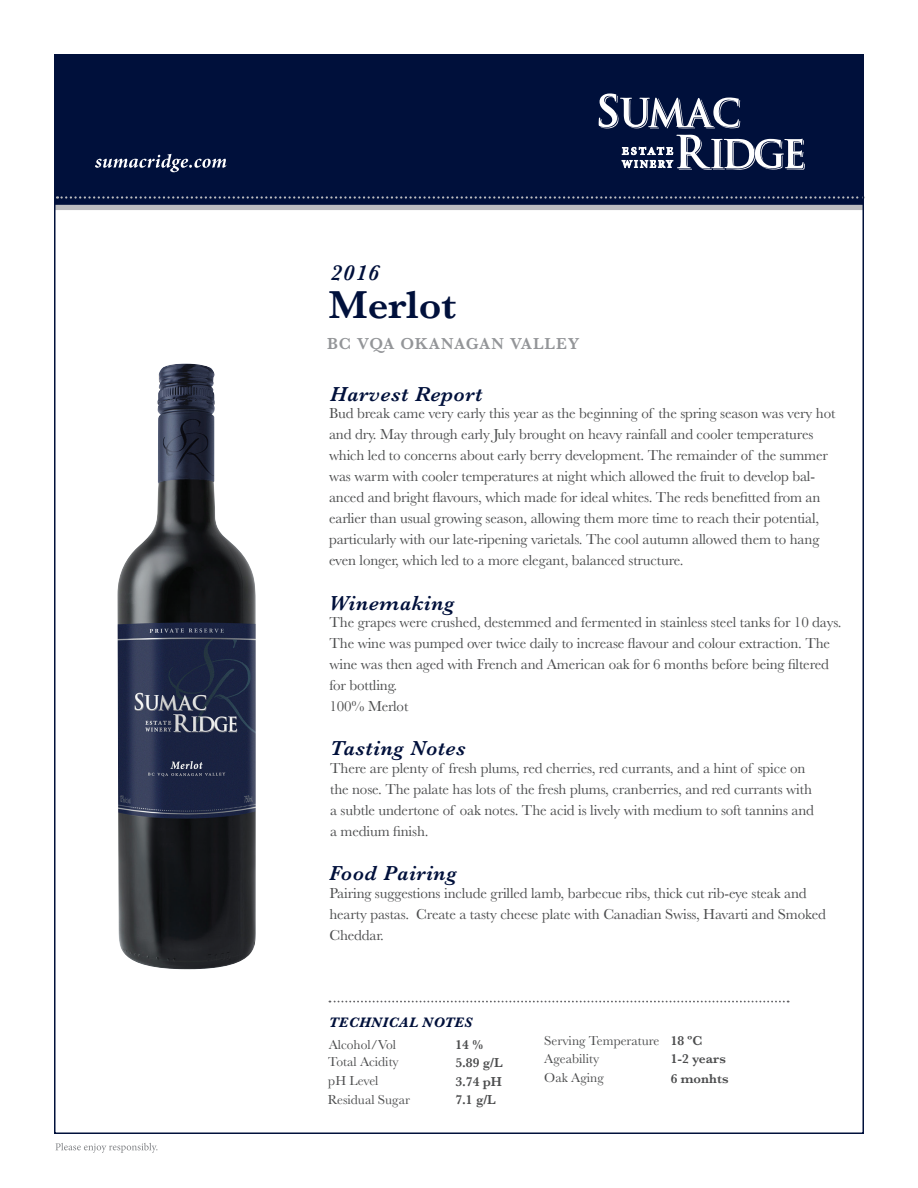
<style>
.page{position:relative;width:918px;height:1188px;background:#fff}
.page>*{position:absolute;margin:0;border:0;box-sizing:border-box;transform-origin:0 0}
.Title_2{font:600 40.5px "Baskerville";color:#00103b}
.Title_1{font:italic 600 22.5px "Baskerville";color:#00103b}
.Subtitle_for_body_te{font:italic 600 21px "Baskerville";letter-spacing:.03em;color:#00103b}
.Title_3{font:600 16.5px "Baskerville";letter-spacing:.05em;color:#939598}
.Body_Text{font:15px/21px "Baskerville";letter-spacing:-.01em;color:#4b4c4d}
.Subtitle_for_Tech_No{font:italic 700 14.25px "Baskerville";letter-spacing:.03em;color:#00103b}
.Titles_tech_Notes{font:13.5px "Baskerville";color:#4b4c4d}
.Tech_Notes_Body_text{font:600 13.5px "Baskerville";color:#4b4c4d}
</style>
<div class="page">
<div style="left:55px;top:54px;width:809px;height:151px;background:#00103b"></div>
<div style="left:54px;top:205px;width:810px;height:5px;background:#bcbdc0"></div>
<svg style="left:57px;top:196px;width:802px;height:3px"></svg>
<svg style="left:56px;top:1143px;width:101px;height:10px"></svg>
<svg style="left:329px;top:1001px;width:460px;height:1px"></svg>
<svg style="left:599px;top:94px;width:141px;height:35px"></svg>
<svg style="left:622px;top:135px;width:183px;height:35px"></svg>
<svg style="left:95px;top:154px;width:131px;height:18px"></svg>
<img style="left:117px;top:364px;width:139px;height:605px">
<p class="Title_1" style="left:331px;top:257px;width:50px">2016</p>
<p class="Title_2" style="left:328px;top:276px;width:129px">Merlot</p>
<p class="Title_3" style="left:327px;top:332px;width:254px">BC VQA OKANAGAN VALLEY</p>
<p class="Subtitle_for_body_te" style="left:330px;top:380px;width:154px">Harvest Report</p>
<p class="Body_Text" style="left:329px;top:403px;width:508px">Bud break came very early this year as the beginning of the spring season was very hot and dry. May through early July brought on heavy rainfall and cooler temperatures which led to concerns about early berry development. The remainder of the summer was warm with cooler temperatures at night which allowed the fruit to develop bal&shy;anced and bright flavours, which made for ideal whites. The reds benefitted from an earlier than usual growing season, allowing them more time to reach their potential, particularly with our late-ripening varietals. The cool autumn allowed them to hang even longer, which led to a more elegant, balanced structure.</p>
<p class="Subtitle_for_body_te" style="left:329px;top:588px;width:127px">Winemaking</p>
<p class="Body_Text" style="left:329px;top:612px;width:514px">The grapes were crushed, destemmed and fermented in stainless steel tanks for 10 days.<br>The wine was pumped over twice daily to increase flavour and colour extraction. The wine was then aged with French and American oak for 6 months before being filtered for bottling.</p>
<p class="Body_Text" style="left:329px;top:696px;width:80px">100% Merlot</p>
<p class="Subtitle_for_body_te" style="left:330px;top:734px;width:137px">Tasting Notes</p>
<p class="Body_Text" style="left:330px;top:758px;width:485px">There are plenty of fresh plums, red cherries, red currants, and a hint of spice on the nose. The palate has lots of the fresh plums, cranberries, and red currants with a subtle undertone of oak notes. The acid is lively with medium to soft tannins and a medium finish.</p>
<p class="Subtitle_for_body_te" style="left:329px;top:859px;width:129px">Food Pairing</p>
<p class="Body_Text" style="left:329px;top:882px;width:498px">Pairing suggestions include grilled lamb, barbecue ribs, thick cut rib-eye steak and hearty pastas. Create a tasty cheese plate with Canadian Swiss, Havarti and Smoked<br>Cheddar.</p>
<p class="Subtitle_for_Tech_No" style="left:329px;top:1012px;width:145px">TECHNICAL NOTES</p>
<p class="Titles_tech_Notes" style="left:329px;top:1036px;width:69px">Alcohol/Vol</p>
<p class="Titles_tech_Notes" style="left:328px;top:1053px;width:72px">Total Acidity</p>
<p class="Titles_tech_Notes" style="left:328px;top:1072px;width:52px">pH Level</p>
<p class="Titles_tech_Notes" style="left:328px;top:1091px;width:84px">Residual Sugar</p>
<p class="Tech_Notes_Body_text" style="left:455px;top:1035px;width:30px">14 %</p>
<p class="Tech_Notes_Body_text" style="left:455px;top:1054px;width:49px">5.89 g/L</p>
<p class="Tech_Notes_Body_text" style="left:455px;top:1072px;width:48px">3.74 pH</p>
<p class="Tech_Notes_Body_text" style="left:455px;top:1091px;width:42px">7.1 g/L</p>
<p class="Titles_tech_Notes" style="left:544px;top:1032px;width:117px">Serving Temperature</p>
<p class="Titles_tech_Notes" style="left:544px;top:1050px;width:56px">Ageability</p>
<p class="Titles_tech_Notes" style="left:544px;top:1069px;width:61px">Oak Aging</p>
<p class="Tech_Notes_Body_text" style="left:671px;top:1031px;width:33px">18 ºC</p>
<p class="Tech_Notes_Body_text" style="left:671px;top:1049px;width:57px">1-2 years</p>
<p class="Tech_Notes_Body_text" style="left:671px;top:1069px;width:59px">6 monhts</p>
</div>
